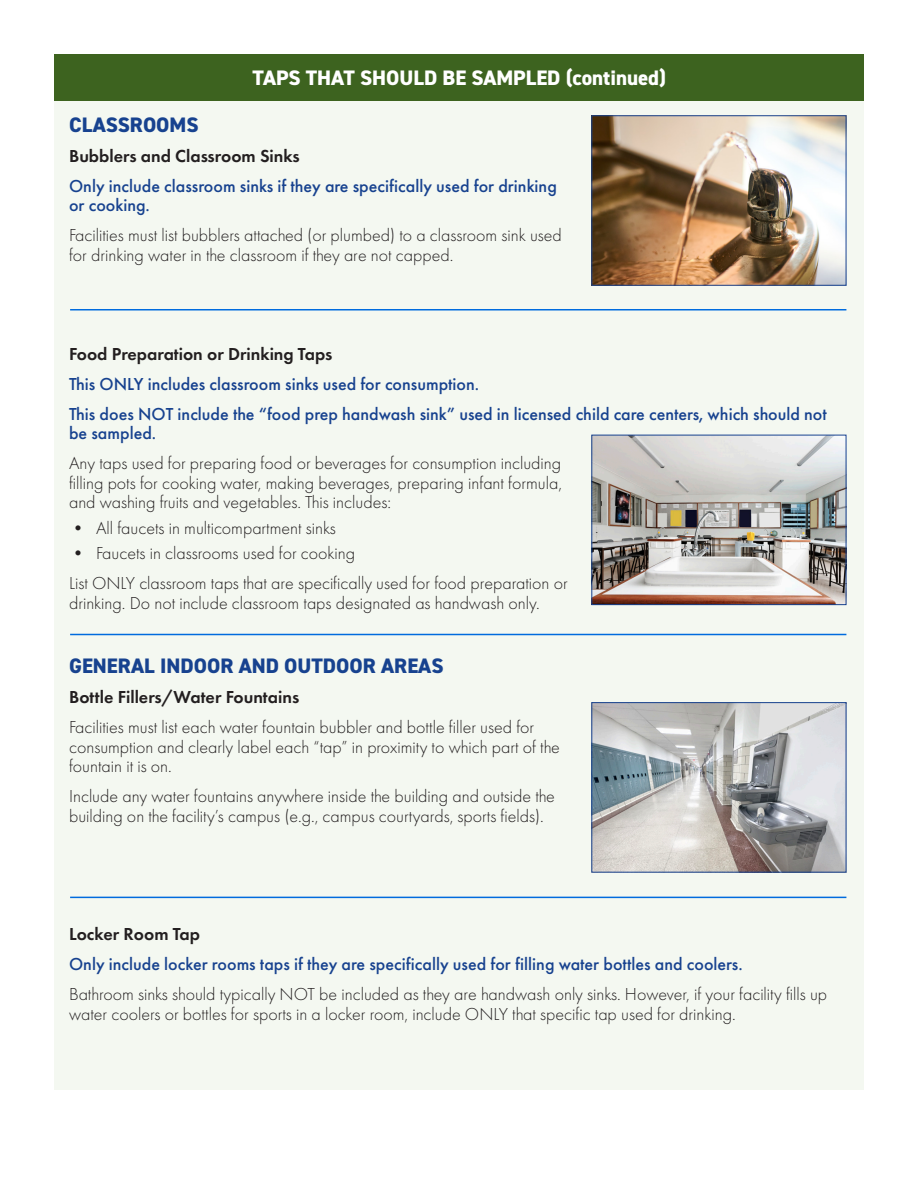
<style>
.page{position:relative;width:918px;height:1188px;background:#fff}
.page>*{position:absolute;margin:0;border:0;box-sizing:border-box;transform-origin:0 0}
.t1{font:800 21px "DIN2014";color:#17428f}
.Labels{font:800 21px "DIN2014";color:#fff}
.Body{font:300 18px/19.5px "Futura PT";color:#231f20}
.Body-2{font:500 18px/19.5px "Futura PT";color:#17428f}
.Body-3{font:600 18px "Futura PT";color:#231f20}
</style>
<div class="page">
<div style="left:54px;top:100px;width:810px;height:990px;background:#f4f8f1"></div>
<div style="left:54px;top:54px;width:810px;height:46px;background:#3d631f"></div>
<img style="left:593px;top:117px;width:251px;height:167px">
<div style="left:591px;top:115px;width:255px;height:171px;border:1px solid #17428f"></div>
<img style="left:593px;top:437px;width:251px;height:166px">
<div style="left:591px;top:435px;width:255px;height:170px;border:1px solid #17428f"></div>
<img style="left:593px;top:704px;width:251px;height:167px">
<div style="left:591px;top:702px;width:255px;height:171px;border:1px solid #17428f"></div>
<hr style="left:70px;top:309px;width:776px;height:1px;background:#006bde">
<hr style="left:70px;top:634px;width:776px;height:1px;background:#006bde">
<hr style="left:70px;top:897px;width:776px;height:1px;background:#006bde">
<p class="Labels" style="left:252px;top:64px;width:415px">TAPS THAT SHOULD BE SAMPLED (continued)</p>
<p class="t1" style="left:69px;top:111px;width:131px">CLASSROOMS</p>
<p class="Body-3" style="left:69px;top:144px;width:232px">Bubblers and Classroom Sinks</p>
<p class="Body-2" style="left:69px;top:176px;width:489px">Only include classroom sinks if they are specifically used for drinking or cooking.</p>
<p class="Body" style="left:69px;top:226px;width:494px">Facilities must list bubblers attached (or plumbed) to a classroom sink used for drinking water in the classroom if they are not capped.</p>
<p class="Body-3" style="left:69px;top:342px;width:265px">Food Preparation or Drinking Taps</p>
<p class="Body-2" style="left:69px;top:374px;width:412px">This ONLY includes classroom sinks used for consumption.</p>
<p class="Body-2" style="left:69px;top:404px;width:759px">This does NOT include the “food prep handwash sink” used in licensed child care centers, which should not be sampled.</p>
<p class="Body" style="left:69px;top:454px;width:494px;text-align:justify">Any taps used for preparing food or beverages for consumption including filling pots for cooking water, making beverages, preparing infant formula, and washing fruits and vegetables. This includes:</p>
<p class="Body" style="left:69px;top:518px;width:268px">• All faucets in multicompartment sinks</p>
<p class="Body" style="left:69px;top:544px;width:288px">• Faucets in classrooms used for cooking</p>
<p class="Body" style="left:69px;top:574px;width:500px">List ONLY classroom taps that are specifically used for food preparation or drinking. Do not include classroom taps designated as handwash only.</p>
<p class="t1" style="left:69px;top:652px;width:376px">GENERAL INDOOR AND OUTDOOR AREAS</p>
<p class="Body-3" style="left:69px;top:686px;width:232px">Bottle Fillers/Water Fountains</p>
<p class="Body" style="left:69px;top:718px;width:492px">Facilities must list each water fountain bubbler and bottle filler used for consumption and clearly label each “tap” in proximity to which part of the fountain it is on.</p>
<p class="Body" style="left:69px;top:787px;width:487px">Include any water fountains anywhere inside the building and outside the building on the facility’s campus (e.g., campus courtyards, sports fields).</p>
<p class="Body-3" style="left:69px;top:923px;width:133px">Locker Room Tap</p>
<p class="Body-2" style="left:69px;top:954px;width:675px">Only include locker rooms taps if they are specifically used for filling water bottles and coolers.</p>
<p class="Body" style="left:69px;top:985px;width:760px">Bathroom sinks should typically NOT be included as they are handwash only sinks. However, if your facility fills up water coolers or bottles for sports in a locker room, include ONLY that specific tap used for drinking.</p>
</div>
